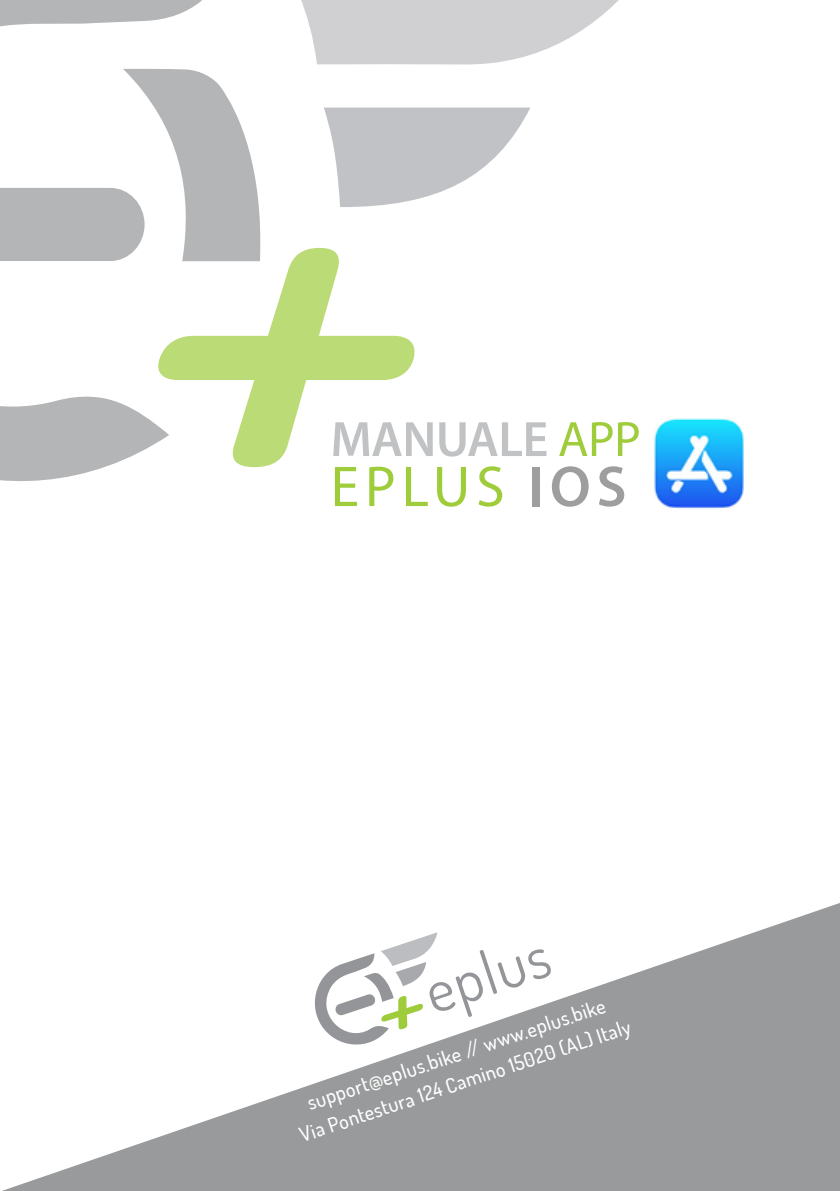
<style>
.page{position:relative;width:840px;height:1191px;background:#fff}
.page>*{position:absolute;margin:0;border:0;box-sizing:border-box;transform-origin:0 0}
.t1{font:60px "Dosis";color:#939598}
.t2{font:58px "Myriad Pro";letter-spacing:.1em;color:#9ecc3b}
.t3{font:600 50px "Myriad Pro";letter-spacing:-.01em;color:#c0c2c4}
.t4{font:500 20px/28px "Dosis";color:#fff;text-align:center}
.s1{font-weight:400;color:#9ecc3b}
.s2{font-weight:600;color:#9e9e9f}
</style>
<div class="page">
<svg style="left:2px;top:903px;width:837px;height:288px;fill:#999a9b"></svg>
<svg style="left:307px;top:932px;width:130px;height:120px"></svg>
<svg style="left:0;top:0;width:202px;height:481px"></svg>
<svg style="left:158px;top:248px;width:256px;height:219px"></svg>
<svg style="left:0;top:69px;width:260px;height:192px"></svg>
<svg style="left:301px;top:0;width:318px;height:64px"></svg>
<svg style="left:324px;top:107px;width:206px;height:100px"></svg>
<img style="left:654px;top:418px;width:90px;height:91px">
<h3 class="t3" style="left:330px;top:407px;width:311px">MANUALE <span class="s1">APP</span></h3>
<h2 class="t2" style="left:330px;top:451px;width:297px">EPLUS <span class="s2">IOS</span></h2>
<h1 class="t1" style="left:414px;top:955px;width:129px;rotate:-18deg">eplus</h1>
<p class="t4" style="left:286px;top:1094px;width:349px;rotate:-18deg">support@eplus.bike // www.eplus.bike<br>Via Pontestura 124 Camino 15020 (AL) Italy</p>
</div>
